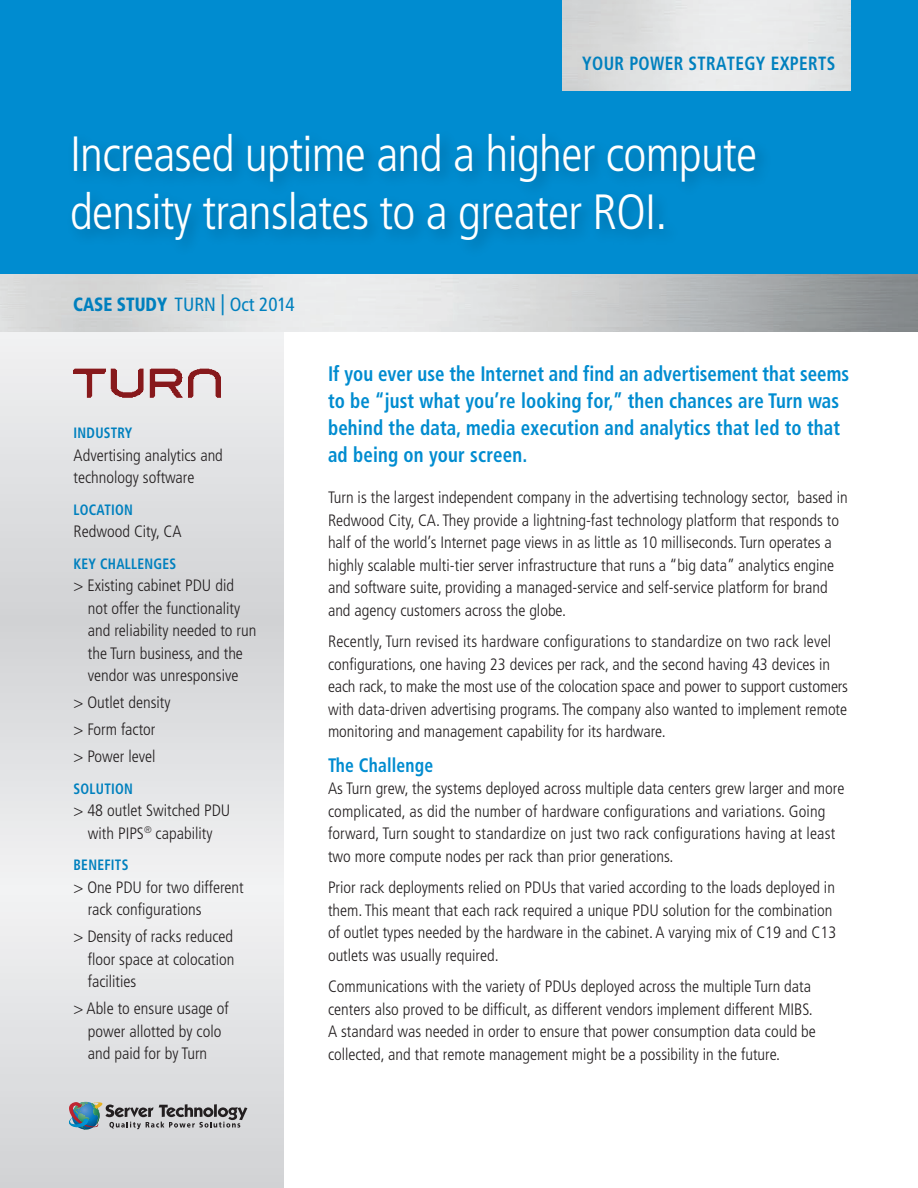
<style>
.page{position:relative;width:918px;height:1188px;background:#fff}
.page>*{position:absolute;margin:0;border:0;box-sizing:border-box;transform-origin:0 0}
.t1{font:300 condensed 49.5px/58.5px "Frutiger";letter-spacing:-.015em;color:#fff}
.t2{font:700 condensed 21px/27px "Frutiger";letter-spacing:.01em;color:#008cd0;scale:.9 1}
.t3{font:700 condensed 19.5px "Frutiger";letter-spacing:.01em;color:#008cd0;scale:.9 1}
.t4{font:700 condensed 19.2px "Frutiger";letter-spacing:.02em;color:#0080be;scale:.9 1}
.t5{font:condensed 19.2px "Frutiger";color:#0080be}
.t6{font:300 condensed 16.5px/22.5px "Frutiger";color:#231f20}
.t7{font:700 condensed 15px "Frutiger";letter-spacing:.02em;color:#0080be;scale:.9 1}
.s1{font-weight:900}
.s2{font-size:21px}
</style>
<div class="page">
<svg style="left:0;top:331px;width:284px;height:857px;background:#e0e1e3"></svg>
<div style="left:0;top:0;width:918px;height:328px;background:#008cd0"></div>
<img style="left:563px;top:0;width:288px;height:90px">
<img style="left:0;top:275px;width:918px;height:56px">
<img style="left:71px;top:341px;width:152px;height:85px">
<svg style="left:67px;top:1101px;width:180px;height:29px;background:#9ea4a8"></svg>
<p class="t4" style="left:582px;top:52px;width:283px">YOUR POWER STRATEGY EXPERTS</p>
<h1 class="t1" style="left:70px;top:125px;width:689px">Increased uptime and a higher compute density translates to a greater ROI.</h1>
<p class="t5" style="left:73px;top:293px;width:223px"><span class="s1">CASE STUDY</span> TURN <span class="s2">|</span> Oct 2014</p>
<p class="t7" style="left:74px;top:424px;width:67px">INDUSTRY</p>
<p class="t6" style="left:74px;top:444px;width:151px">Advertising analytics and technology software</p>
<p class="t7" style="left:74px;top:500px;width:68px">LOCATION</p>
<p class="t6" style="left:74px;top:520px;width:110px">Redwood City, CA</p>
<p class="t7" style="left:74px;top:554px;width:116px">KEY CHALLENGES</p>
<p class="t6" style="left:88px;top:574px;width:170px;text-indent:-14px">&gt; Existing cabinet PDU did not offer the functionality and reliability needed to run the Turn business, and the vendor was unresponsive</p>
<p class="t6" style="left:74px;top:689px;width:99px;line-height:27px">&gt; Outlet density &gt; Form factor<br>&gt; Power level</p>
<p class="t7" style="left:74px;top:779px;width:67px">SOLUTION</p>
<p class="t6" style="left:74px;top:799px;width:158px;text-align:center">&gt; 48 outlet Switched PDU with PIPS<sup>®</sup> capability</p>
<p class="t7" style="left:74px;top:856px;width:62px">BENEFITS</p>
<p class="t6" style="left:88px;top:876px;width:158px;text-indent:-14px">&gt; One PDU for two different rack configurations</p>
<p class="t6" style="left:88px;top:925px;width:148px;text-align:justify;text-indent:-14px">&gt; Density of racks reduced floor space at colocation facilities</p>
<p class="t6" style="left:74px;top:997px;width:157px;text-align:center">&gt; Able to ensure usage of power allotted by colo and paid for by Turn</p>
<p class="t2" style="left:328px;top:360px;width:580px">If you ever use the Internet and find an advertisement that seems to be “just what you’re looking for,” then chances are Turn was behind the data, media execution and analytics that led to that ad being on your screen.</p>
<p class="t6" style="left:328px;top:487px;width:521px">Turn is the largest independent company in the advertising technology sector, based in Redwood City, CA. They provide a lightning-fast technology platform that responds to half of the world’s Internet page views in as little as 10 milliseconds. Turn operates a highly scalable multi-tier server infrastructure that runs a “big data” analytics engine and software suite, providing a managed-service and self-service platform for brand and agency customers across the globe.</p>
<p class="t6" style="left:328px;top:631px;width:522px">Recently, Turn revised its hardware configurations to standardize on two rack level configurations, one having 23 devices per rack, and the second having 43 devices in each rack, to make the most use of the colocation space and power to support customers with data-driven advertising programs. The company also wanted to implement remote monitoring and management capability for its hardware.</p>
<p class="t3" style="left:328px;top:754px;width:118px">The Challenge</p>
<p class="t6" style="left:328px;top:778px;width:518px">As Turn grew, the systems deployed across multiple data centers grew larger and more complicated, as did the number of hardware configurations and variations. Going forward, Turn sought to standardize on just two rack configurations having at least two more compute nodes per rack than prior generations.</p>
<p class="t6" style="left:328px;top:877px;width:510px">Prior rack deployments relied on PDUs that varied according to the loads deployed in them. This meant that each rack required a unique PDU solution for the combination of outlet types needed by the hardware in the cabinet. A varying mix of C19 and C13 outlets was usually required.</p>
<p class="t6" style="left:328px;top:976px;width:489px">Communications with the variety of PDUs deployed across the multiple Turn data centers also proved to be difficult, as different vendors implement different MIBS.<br>A standard was needed in order to ensure that power consumption data could be collected, and that remote management might be a possibility in the future.</p>
</div>
